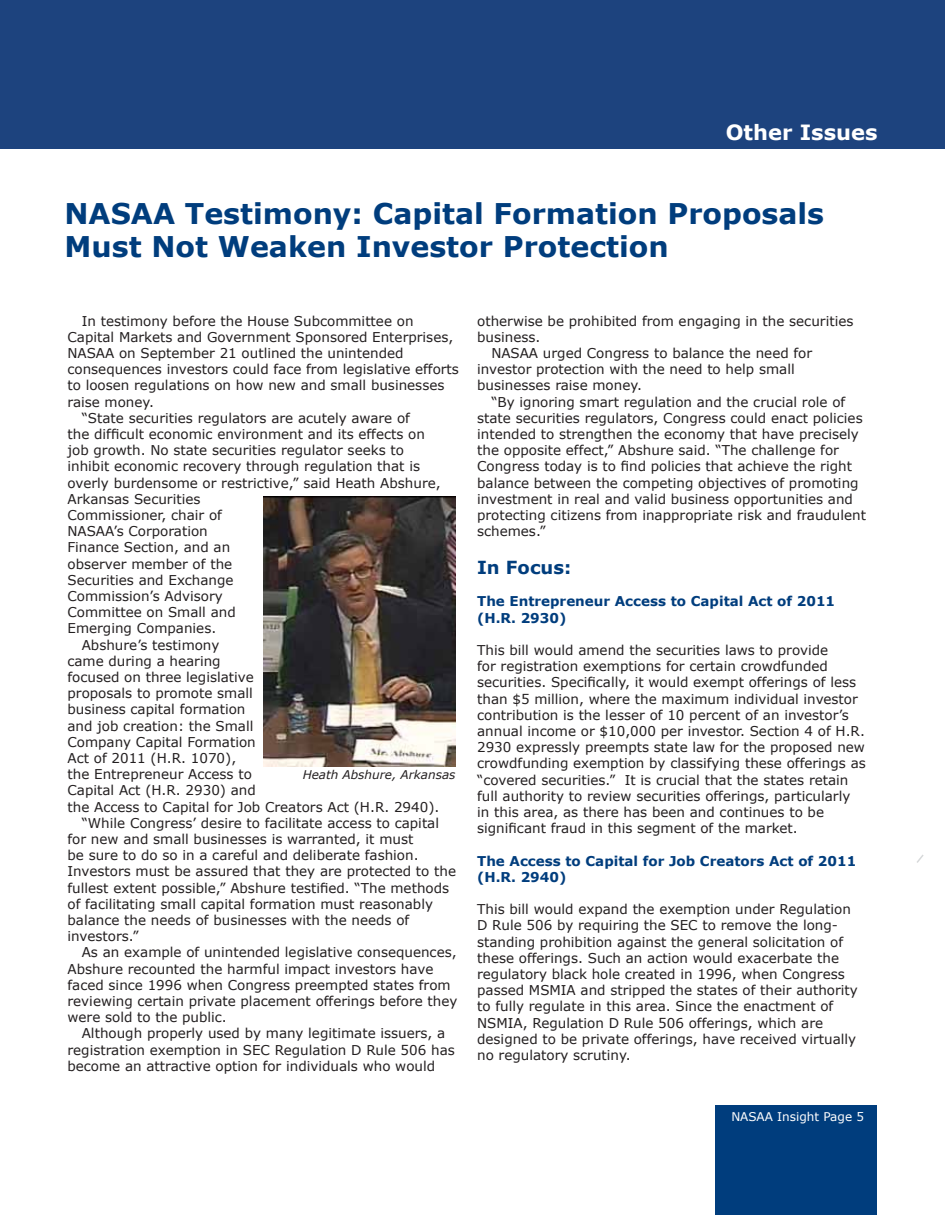
<style>
.page{position:relative;width:945px;height:1215px;background:#fff}
.page>*{position:absolute;margin:0;border:0;box-sizing:border-box;transform-origin:0 0}
.t1{font:700 28.5px/32.2px "Verdana";color:#003d7d}
.t2{font:700 21px "Verdana";color:#fff}
.t3{font:700 18px "Verdana";color:#003d7d}
.t4{font:13.5px/16.2px "Verdana";color:#231f20}
.t5{font:700 13.5px/16.2px "Verdana";color:#003d7d}
.t6{font:italic 12px "Verdana";color:#231f20}
.t7{font:12px "Verdana";color:#fff}
</style>
<div class="page">
<svg style="left:917px;top:855px;width:7px;height:8px"></svg>
<div style="left:0;top:0;width:945px;height:148px;background:#1d437e"></div>
<div style="left:716px;top:1106px;width:162px;height:109px;background:#003d7d"></div>
<img style="left:263px;top:497px;width:192px;height:270px">
<h2 class="t2" style="left:726px;top:118px;width:153px">Other Issues</h2>
<h1 class="t1" style="left:64px;top:197px;width:761px">NASAA Testimony: Capital Formation Proposals<br>Must Not Weaken Investor Protection</h1>
<p class="t4" style="left:82px;top:312px;width:333px">In testimony before the House Subcommittee on</p>
<p class="t4" style="left:68px;top:328px;width:387px">Capital Markets and Government Sponsored Enterprises,</p>
<p class="t4" style="left:68px;top:345px;width:338px">NASAA on September 21 outlined the unintended</p>
<p class="t4" style="left:68px;top:361px;width:393px">consequences investors could face from legislative efforts</p>
<p class="t4" style="left:68px;top:377px;width:378px">to loosen regulations on how new and small businesses</p>
<p class="t4" style="left:68px;top:393px;width:88px">raise money.</p>
<p class="t4" style="left:82px;top:409px;width:330px">“State securities regulators are acutely aware of</p>
<p class="t4" style="left:68px;top:426px;width:359px">the difficult economic environment and its effects on</p>
<p class="t4" style="left:68px;top:442px;width:338px">job growth. No state securities regulator seeks to</p>
<p class="t4" style="left:68px;top:458px;width:354px">inhibit economic recovery through regulation that is</p>
<p class="t4" style="left:68px;top:474px;width:375px">overly burdensome or restrictive,” said Heath Abshure,</p>
<p class="t4" style="left:68px;top:490px;width:135px">Arkansas Securities</p>
<p class="t4" style="left:68px;top:507px;width:156px">Commissioner, chair of</p>
<p class="t4" style="left:68px;top:523px;width:142px">NASAA’s Corporation</p>
<p class="t4" style="left:68px;top:539px;width:164px">Finance Section, and an</p>
<p class="t4" style="left:68px;top:555px;width:166px">observer member of the</p>
<p class="t4" style="left:68px;top:571px;width:168px">Securities and Exchange</p>
<p class="t4" style="left:68px;top:588px;width:157px">Commission’s Advisory</p>
<p class="t4" style="left:68px;top:604px;width:170px">Committee on Small and</p>
<p class="t4" style="left:68px;top:620px;width:150px">Emerging Companies.</p>
<p class="t4" style="left:82px;top:636px;width:139px">Abshure’s testimony</p>
<p class="t4" style="left:68px;top:652px;width:155px">came during a hearing</p>
<p class="t4" style="left:68px;top:669px;width:188px">focused on three legislative</p>
<p class="t4" style="left:68px;top:685px;width:187px">proposals to promote small</p>
<p class="t4" style="left:68px;top:701px;width:179px">business capital formation</p>
<p class="t4" style="left:68px;top:717px;width:187px">and job creation: the Small</p>
<p class="t4" style="left:68px;top:733px;width:190px">Company Capital Formation</p>
<p class="t4" style="left:68px;top:750px;width:170px">Act of 2011 (H.R. 1070),</p>
<p class="t4" style="left:68px;top:766px;width:186px">the Entrepreneur Access to</p>
<p class="t4" style="left:68px;top:782px;width:190px">Capital Act (H.R. 2930) and</p>
<p class="t4" style="left:68px;top:798px;width:373px">the Access to Capital for Job Creators Act (H.R. 2940).</p>
<p class="t4" style="left:82px;top:814px;width:359px">“While Congress’ desire to facilitate access to capital</p>
<p class="t4" style="left:68px;top:831px;width:347px">for new and small businesses is warranted, it must</p>
<p class="t4" style="left:68px;top:847px;width:353px">be sure to do so in a careful and deliberate fashion.</p>
<p class="t4" style="left:68px;top:863px;width:390px">Investors must be assured that they are protected to the</p>
<p class="t4" style="left:68px;top:879px;width:383px">fullest extent possible,” Abshure testified. “The methods</p>
<p class="t4" style="left:68px;top:895px;width:367px">of facilitating small capital formation must reasonably</p>
<p class="t4" style="left:68px;top:912px;width:343px">balance the needs of businesses with the needs of</p>
<p class="t4" style="left:68px;top:928px;width:73px">investors.”</p>
<p class="t4" style="left:82px;top:944px;width:376px">As an example of unintended legislative consequences,</p>
<p class="t4" style="left:68px;top:960px;width:367px">Abshure recounted the harmful impact investors have</p>
<p class="t4" style="left:68px;top:976px;width:385px">faced since 1996 when Congress preempted states from</p>
<p class="t4" style="left:68px;top:993px;width:392px">reviewing certain private placement offerings before they</p>
<p class="t4" style="left:68px;top:1009px;width:161px">were sold to the public.</p>
<p class="t4" style="left:82px;top:1025px;width:365px">Although properly used by many legitimate issuers, a</p>
<p class="t4" style="left:68px;top:1041px;width:389px">registration exemption in SEC Regulation D Rule 506 has</p>
<p class="t4" style="left:68px;top:1057px;width:369px">become an attractive option for individuals who would</p>
<p class="t6" style="left:303px;top:767px;width:154px">Heath Abshure, Arkansas</p>
<p class="t4" style="left:477px;top:312px;width:378px">otherwise be prohibited from engaging in the securities</p>
<p class="t4" style="left:477px;top:328px;width:65px">business.</p>
<p class="t4" style="left:491px;top:345px;width:322px">NASAA urged Congress to balance the need for</p>
<p class="t4" style="left:477px;top:361px;width:319px">investor protection with the need to help small</p>
<p class="t4" style="left:477px;top:377px;width:166px">businesses raise money.</p>
<p class="t4" style="left:491px;top:393px;width:355px">“By ignoring smart regulation and the crucial role of</p>
<p class="t4" style="left:477px;top:409px;width:387px">state securities regulators, Congress could enact policies</p>
<p class="t4" style="left:477px;top:426px;width:383px">intended to strengthen the economy that have precisely</p>
<p class="t4" style="left:477px;top:442px;width:363px">the opposite effect,” Abshure said. “The challenge for</p>
<p class="t4" style="left:477px;top:458px;width:376px">Congress today is to find policies that achieve the right</p>
<p class="t4" style="left:477px;top:474px;width:383px">balance between the competing objectives of promoting</p>
<p class="t4" style="left:477px;top:490px;width:377px">investment in real and valid business opportunities and</p>
<p class="t4" style="left:477px;top:507px;width:390px">protecting citizens from inappropriate risk and fraudulent</p>
<p class="t4" style="left:477px;top:523px;width:70px">schemes.”</p>
<h3 class="t3" style="left:477px;top:556px;width:96px">In Focus:</h3>
<p class="t5" style="left:477px;top:593px;width:360px">The Entrepreneur Access to Capital Act of 2011 (H.R. 2930)</p>
<p class="t4" style="left:477px;top:642px;width:390px">This bill would amend the securities laws to provide<br>for registration exemptions for certain crowdfunded securities. Specifically, it would exempt offerings of less than $5 million, where the maximum individual investor contribution is the lesser of 10 percent of an investor’s annual income or $10,000 per investor. Section 4 of H.R.<br>2930 expressly preempts state law for the proposed new crowdfunding exemption by classifying these offerings as “covered securities.” It is crucial that the states retain full authority to review securities offerings, particularly in this area, as there has been and continues to be significant fraud in this segment of the market.</p>
<p class="t5" style="left:477px;top:852px;width:381px">The Access to Capital for Job Creators Act of 2011 (H.R. 2940)</p>
<p class="t4" style="left:477px;top:901px;width:382px">This bill would expand the exemption under Regulation D Rule 506 by requiring the SEC to remove the long&shy;standing prohibition against the general solicitation of these offerings. Such an action would exacerbate the regulatory black hole created in 1996, when Congress passed MSMIA and stripped the states of their authority to fully regulate in this area. Since the enactment of NSMIA, Regulation D Rule 506 offerings, which are designed to be private offerings, have received virtually no regulatory scrutiny.</p>
<p class="t7" style="left:731px;top:1109px;width:134px">NASAA Insight Page 5</p>
</div>
